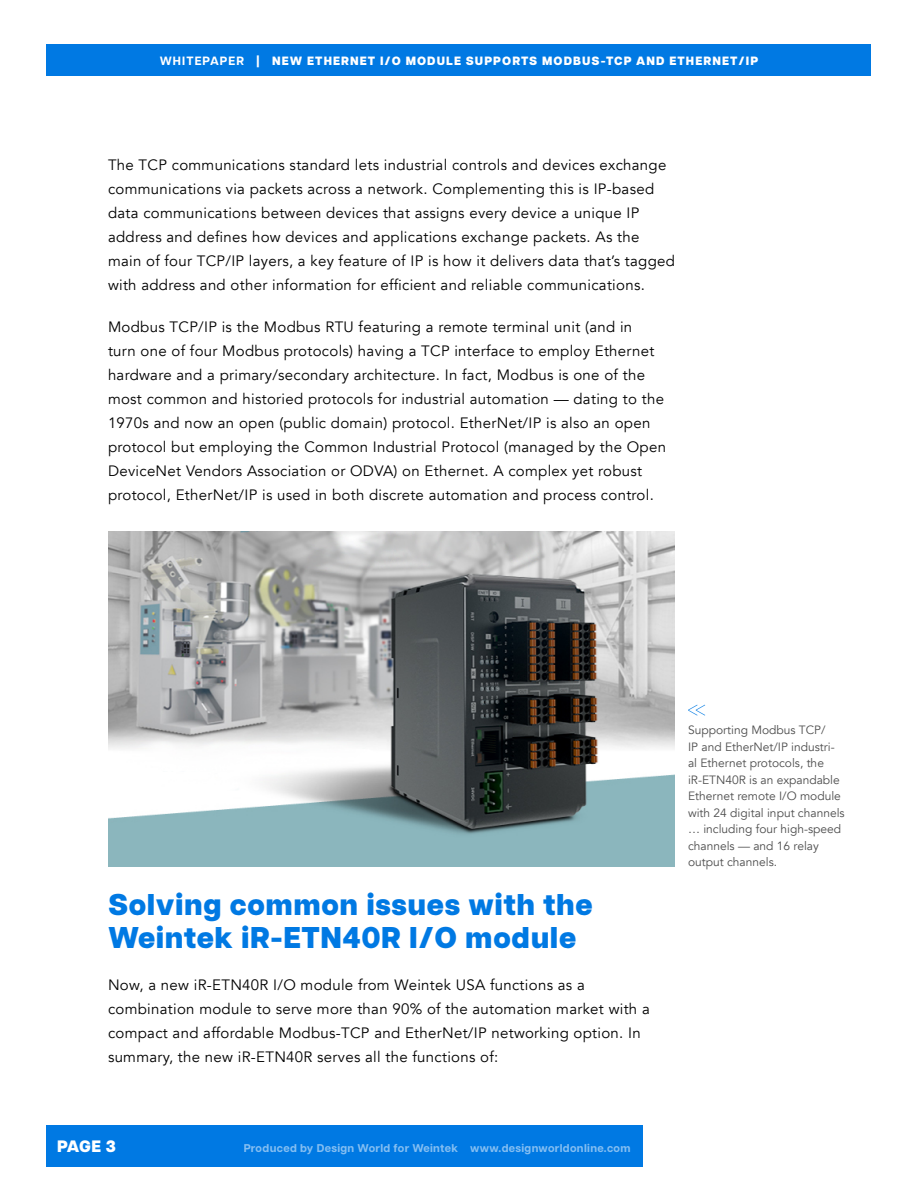
<style>
.page{position:relative;width:918px;height:1188px;background:#fff}
.page>*{position:absolute;margin:0;border:0;box-sizing:border-box;transform-origin:0 0}
.t1{font:800 30px/33px "Articulat CF";letter-spacing:.02em;color:#0079e3}
.t2{font:800 16.5px "Articulat CF";color:#fff}
.t3{font:15px/24px "Avenir";letter-spacing:.02em;color:#000}
.t4{font:12px/16.5px "Avenir";color:#4d4d4d}
.t5{font:800 12px "Articulat CF";letter-spacing:.09em;color:#fff}
.t6{font:700 11.25px "Articulat CF";letter-spacing:.03em;color:#fff}
.s1{font-weight:700}
</style>
<div class="page">
<div style="left:46px;top:1125px;width:597px;height:41px;background:#0079e3"></div>
<div style="left:46px;top:44px;width:826px;height:31px;background:#0079e3"></div>
<img style="left:108px;top:532px;width:567px;height:334px">
<svg style="left:688px;top:705px;width:17px;height:11px"></svg>
<p class="t5" style="left:160px;top:51px;width:600px"><span class="s1">WHITEPAPER</span> | NEW ETHERNET I/O MODULE SUPPORTS MODBUS-TCP AND ETHERNET/IP</p>
<p class="t3" style="left:108px;top:153px;width:569px">The TCP communications standard lets industrial controls and devices exchange communications via packets across a network. Complementing this is IP-based data communications between devices that assigns every device a unique IP address and defines how devices and applications exchange packets. As the main of four TCP/IP layers, a key feature of IP is how it delivers data that’s tagged with address and other information for efficient and reliable communications.</p>
<p class="t3" style="left:108px;top:315px;width:560px">Modbus TCP/IP is the Modbus RTU featuring a remote terminal unit (and in<br>turn one of four Modbus protocols) having a TCP interface to employ Ethernet hardware and a primary/secondary architecture. In fact, Modbus is one of the most common and historied protocols for industrial automation — dating to the 1970s and now an open (public domain) protocol. EtherNet/IP is also an open protocol but employing the Common Industrial Protocol (managed by the Open DeviceNet Vendors Association or ODVA) on Ethernet. A complex yet robust protocol, EtherNet/IP is used in both discrete automation and process control.</p>
<h1 class="t1" style="left:108px;top:888px;width:486px">Solving common issues with the<br>Weintek iR-ETN40R I/O module</h1>
<p class="t3" style="left:108px;top:973px;width:543px">Now, a new iR-ETN40R I/O module from Weintek USA functions as a combination module to serve more than 90% of the automation market with a compact and affordable Modbus-TCP and EtherNet/IP networking option. In summary, the new iR-ETN40R serves all the functions of:</p>
<p class="t2" style="left:57px;top:1134px;width:61px">PAGE 3</p>
<p class="t6" style="left:243px;top:1140px;width:389px">Produced by Design World for Weintek www.designworldonline.com</p>
<p class="t4" style="left:688px;top:722px;width:158px">Supporting Modbus TCP/<br>IP and EtherNet/IP industri&shy;al Ethernet protocols, the iR-ETN40R is an expandable<br>Ethernet remote I/O module with 24 digital input channels … including four high-speed channels — and 16 relay output channels.</p>
</div>
